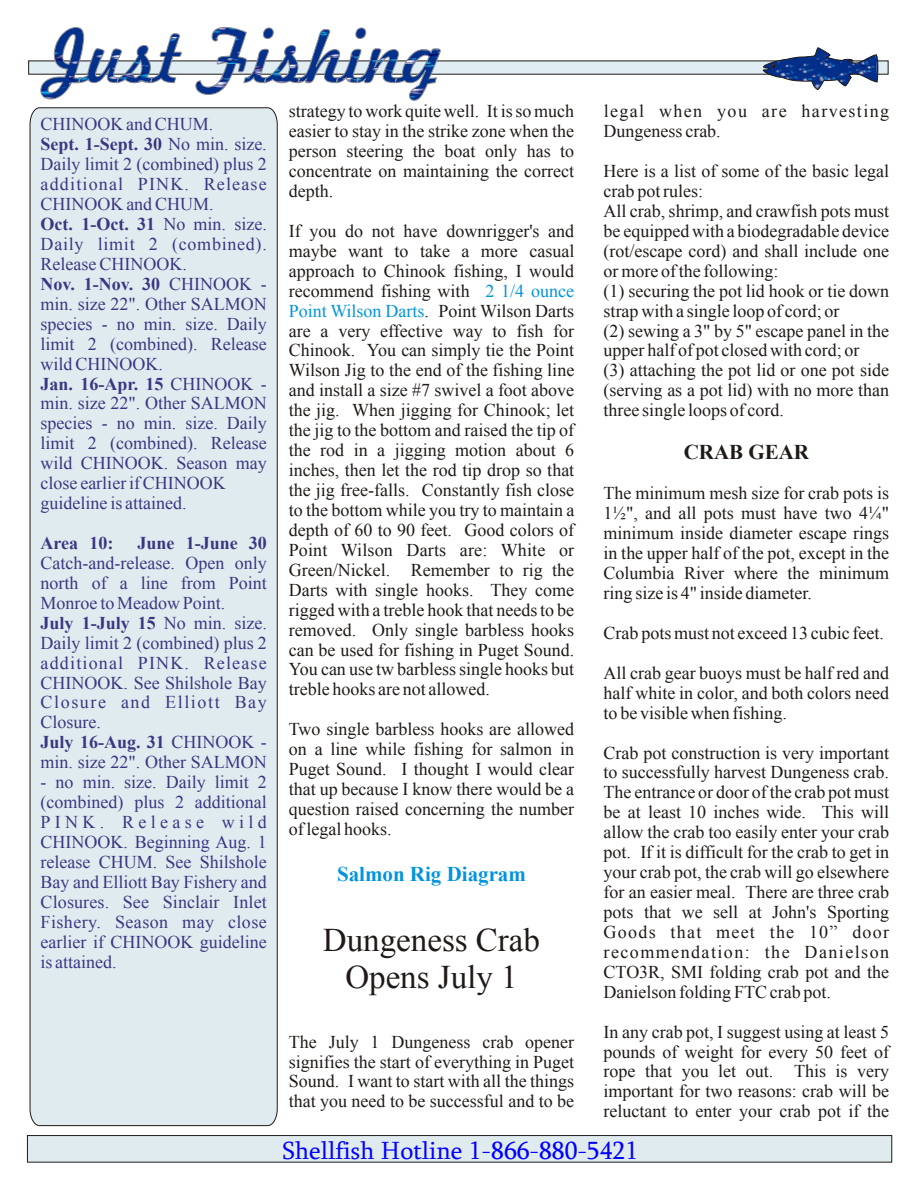
<style>
.page{position:relative;width:918px;height:1188px;background:#fff}
.page>*{position:absolute;margin:0;border:0;box-sizing:border-box;transform-origin:0 0}
.t1{font:33px "Times New Roman";color:#1f1a17}
.t2{font:25.5px "Sylfaen";color:#00f}
.t3{font:700 21px "Times New Roman";color:#0094de}
.t4{font:700 21px "Times New Roman";color:#1f1a17}
.t5{font:18px/20px "Times New Roman";color:#1f1a17}
.t6{font:18px/20px "Times New Roman";color:#3b3682}
.t7{font:18px "Times New Roman";letter-spacing:.08em;color:#1f1a17}
.t8{font:700 18px "Times New Roman";color:#3b3682}
.t9{font:18px "Times New Roman";color:#0094de}
.s1{font-weight:700}
.s2{color:#0094de}
</style>
<div class="page">
<div style="left:27px;top:1135px;width:865px;height:27px;background:#e0ebf0;border:1px solid #1f1a17"></div>
<div style="left:28px;top:61px;width:860px;height:13px;background:#e0edf2"></div>
<svg style="left:41px;top:27px;width:400px;height:74px"></svg>
<svg style="left:763px;top:47px;width:115px;height:43px"></svg>
<div style="left:30px;top:107px;width:248px;height:1019px;background:#e0ebf0"></div>
<p class="t6" style="left:41px;top:114px;width:228px">CHINOOK and CHUM.<br><span class="s1">Sept. 1-Sept. 30</span> No min. size.<br>Daily limit 2 (combined) plus 2 additional PINK. Release<br>CHINOOK and CHUM.<br><span class="s1">Oct. 1-Oct. 31</span> No min. size.<br>Daily limit 2 (combined).<br>Release CHINOOK.<br><span class="s1">Nov. 1-Nov. 30</span> CHINOOK - min. size 22". Other SALMON species - no min. size. Daily limit 2 (combined). Release wild CHINOOK.<br><span class="s1">Jan. 16-Apr. 15</span> CHINOOK - min. size 22". Other SALMON species - no min. size. Daily limit 2 (combined). Release wild CHINOOK. Season may close earlier if CHINOOK guideline is attained.</p>
<p class="t8" style="left:41px;top:531px;width:74px">Area 10:</p>
<p class="t8" style="left:138px;top:531px;width:131px">June 1-June 30</p>
<p class="t6" style="left:41px;top:553px;width:228px">Catch-and-release. Open only north of a line from Point<br>Monroe to Meadow Point.<br><span class="s1">July 1-July 15</span> No min. size.<br>Daily limit 2 (combined) plus 2 additional PINK. Release<br>CHINOOK. See Shilshole Bay<br>Closure and Elliott Bay<br>Closure.<br><span class="s1">July 16-Aug. 31</span> CHINOOK - min. size 22". Other SALMON</p>
<p class="t6" style="left:41px;top:772px;width:228px;text-align:justify">- no min. size. Daily limit 2 (combined) plus 2 additional PINK. Release wild CHINOOK. Beginning Aug. 1 release CHUM. See Shilshole Bay and Elliott Bay Fishery and Closures. See Sinclair Inlet Fishery. Season may close earlier if CHINOOK guideline is attained.</p>
<p class="t5" style="left:289px;top:101px;width:287px">strategy to work quite well. It is so much</p>
<p class="t7" style="left:604px;top:99px;width:287px">legal when you are harvesting</p>
<p class="t5" style="left:289px;top:121px;width:287px">easier to stay in the strike zone when the</p>
<p class="t5" style="left:604px;top:121px;width:119px">Dungeness crab.</p>
<p class="t5" style="left:289px;top:141px;width:287px">person steering the boat only has to concentrate on maintaining the correct</p>
<p class="t5" style="left:604px;top:161px;width:287px">Here is a list of some of the basic legal</p>
<p class="t5" style="left:289px;top:181px;width:46px">depth.</p>
<p class="t5" style="left:604px;top:181px;width:287px">crab pot rules:<br>All crab, shrimp, and crawfish pots must</p>
<p class="t5" style="left:289px;top:221px;width:287px">If you do not have downrigger's and</p>
<p class="t5" style="left:604px;top:221px;width:287px">be equipped with a biodegradable device</p>
<p class="t5" style="left:289px;top:241px;width:287px">maybe want to take a more casual</p>
<p class="t5" style="left:604px;top:241px;width:287px">(rot/escape cord) and shall include one</p>
<p class="t5" style="left:289px;top:260px;width:287px">approach to Chinook fishing, I would</p>
<p class="t5" style="left:604px;top:260px;width:176px">or more of the following:</p>
<p class="t5" style="left:289px;top:280px;width:182px">recommend fishing with</p>
<p class="t5" style="left:604px;top:280px;width:287px">(1) securing the pot lid hook or tie down</p>
<p class="t5" style="left:289px;top:300px;width:287px"><span class="s2">Point Wilson Darts</span>. Point Wilson Darts</p>
<p class="t5" style="left:604px;top:300px;width:237px">strap with a single loop of cord; or</p>
<p class="t5" style="left:289px;top:320px;width:287px">are a very effective way to fish for</p>
<p class="t5" style="left:604px;top:320px;width:287px">(2) sewing a 3" by 5" escape panel in the</p>
<p class="t5" style="left:289px;top:340px;width:287px">Chinook. You can simply tie the Point</p>
<p class="t5" style="left:604px;top:340px;width:257px">upper half of pot closed with cord; or</p>
<p class="t5" style="left:289px;top:360px;width:287px">Wilson Jig to the end of the fishing line</p>
<p class="t5" style="left:604px;top:360px;width:287px">(3) attaching the pot lid or one pot side</p>
<p class="t5" style="left:289px;top:380px;width:287px">and install a size #7 swivel a foot above</p>
<p class="t5" style="left:604px;top:380px;width:287px">(serving as a pot lid) with no more than</p>
<p class="t5" style="left:289px;top:400px;width:287px">the jig. When jigging for Chinook; let</p>
<p class="t5" style="left:604px;top:400px;width:182px">three single loops of cord.</p>
<p class="t5" style="left:289px;top:420px;width:287px">the jig to the bottom and raised the tip of the rod in a jigging motion about 6</p>
<p class="t9" style="left:485px;top:279px;width:90px">2 1/4 ounce</p>
<p class="t4" style="left:684px;top:437px;width:127px">CRAB GEAR</p>
<p class="t5" style="left:289px;top:460px;width:287px">inches, then let the rod tip drop so that the jig free-falls. Constantly fish close</p>
<p class="t5" style="left:604px;top:483px;width:287px">The minimum mesh size for crab pots is</p>
<p class="t5" style="left:289px;top:500px;width:287px">to the bottom while you try to maintain a</p>
<p class="t5" style="left:604px;top:503px;width:287px">1½", and all pots must have two 4¼"</p>
<p class="t5" style="left:289px;top:520px;width:287px">depth of 60 to 90 feet. Good colors of</p>
<p class="t5" style="left:604px;top:523px;width:287px">minimum inside diameter escape rings</p>
<p class="t5" style="left:289px;top:540px;width:287px">Point Wilson Darts are: White or</p>
<p class="t5" style="left:604px;top:543px;width:287px">in the upper half of the pot, except in the</p>
<p class="t5" style="left:289px;top:559px;width:287px">Green/Nickel. Remember to rig the</p>
<p class="t5" style="left:604px;top:563px;width:287px">Columbia River where the minimum</p>
<p class="t5" style="left:289px;top:579px;width:287px">Darts with single hooks. They come</p>
<p class="t5" style="left:604px;top:583px;width:210px">ring size is 4" inside diameter.</p>
<p class="t5" style="left:289px;top:599px;width:287px">rigged with a treble hook that needs to be removed. Only single barbless hooks</p>
<p class="t5" style="left:604px;top:623px;width:282px">Crab pots must not exceed 13 cubic feet.</p>
<p class="t5" style="left:289px;top:639px;width:287px">can be used for fishing in Puget Sound.<br>You can use tw barbless single hooks but</p>
<p class="t5" style="left:604px;top:662px;width:287px">All crab gear buoys must be half red and</p>
<p class="t5" style="left:289px;top:679px;width:203px">treble hooks are not allowed.</p>
<p class="t5" style="left:604px;top:682px;width:287px">half white in color, and both colors need to be visible when fishing.</p>
<p class="t5" style="left:289px;top:719px;width:287px">Two single barbless hooks are allowed on a line while fishing for salmon in</p>
<p class="t5" style="left:604px;top:742px;width:287px">Crab pot construction is very important</p>
<p class="t5" style="left:289px;top:759px;width:287px">Puget Sound. I thought I would clear</p>
<p class="t5" style="left:604px;top:762px;width:287px">to successfully harvest Dungeness crab.</p>
<p class="t5" style="left:289px;top:779px;width:287px">that up because I know there would be a</p>
<p class="t5" style="left:604px;top:782px;width:287px">The entrance or door of the crab pot must</p>
<p class="t5" style="left:289px;top:799px;width:287px">question raised concerning the number</p>
<p class="t5" style="left:604px;top:802px;width:287px">be at least 10 inches wide. This will</p>
<p class="t5" style="left:289px;top:819px;width:104px">of legal hooks.</p>
<p class="t5" style="left:604px;top:822px;width:287px;text-align:justify">allow the crab too easily enter your crab pot. If it is difficult for the crab to get in your crab pot, the crab will go elsewhere for an easier meal. There are three crab pots that we sell at John's Sporting Goods that meet the 10” door</p>
<p class="t3" style="left:337px;top:859px;width:190px">Salmon Rig Diagram</p>
<h1 class="t1" style="left:323px;top:918px;width:219px">Dungeness Crab</h1>
<p class="t7" style="left:604px;top:940px;width:287px">recommendation: the Danielson</p>
<h1 class="t1" style="left:345px;top:955px;width:174px">Opens July 1</h1>
<p class="t5" style="left:604px;top:962px;width:287px">CTO3R, SMI folding crab pot and the<br>Danielson folding FTC crab pot.</p>
<p class="t5" style="left:604px;top:1021px;width:287px">In any crab pot, I suggest using at least 5</p>
<p class="t5" style="left:289px;top:1031px;width:287px">The July 1 Dungeness crab opener</p>
<p class="t5" style="left:604px;top:1041px;width:287px">pounds of weight for every 50 feet of</p>
<p class="t5" style="left:289px;top:1051px;width:287px">signifies the start of everything in Puget</p>
<p class="t5" style="left:604px;top:1061px;width:287px">rope that you let out. This is very</p>
<p class="t5" style="left:289px;top:1071px;width:287px">Sound. I want to start with all the things</p>
<p class="t5" style="left:604px;top:1081px;width:287px">important for two reasons: crab will be</p>
<p class="t5" style="left:289px;top:1091px;width:287px">that you need to be successful and to be</p>
<p class="t5" style="left:604px;top:1101px;width:287px">reluctant to enter your crab pot if the</p>
<h2 class="t2" style="left:282px;top:1133px;width:357px">Shellfish Hotline 1-866-880-5421</h2>
</div>
